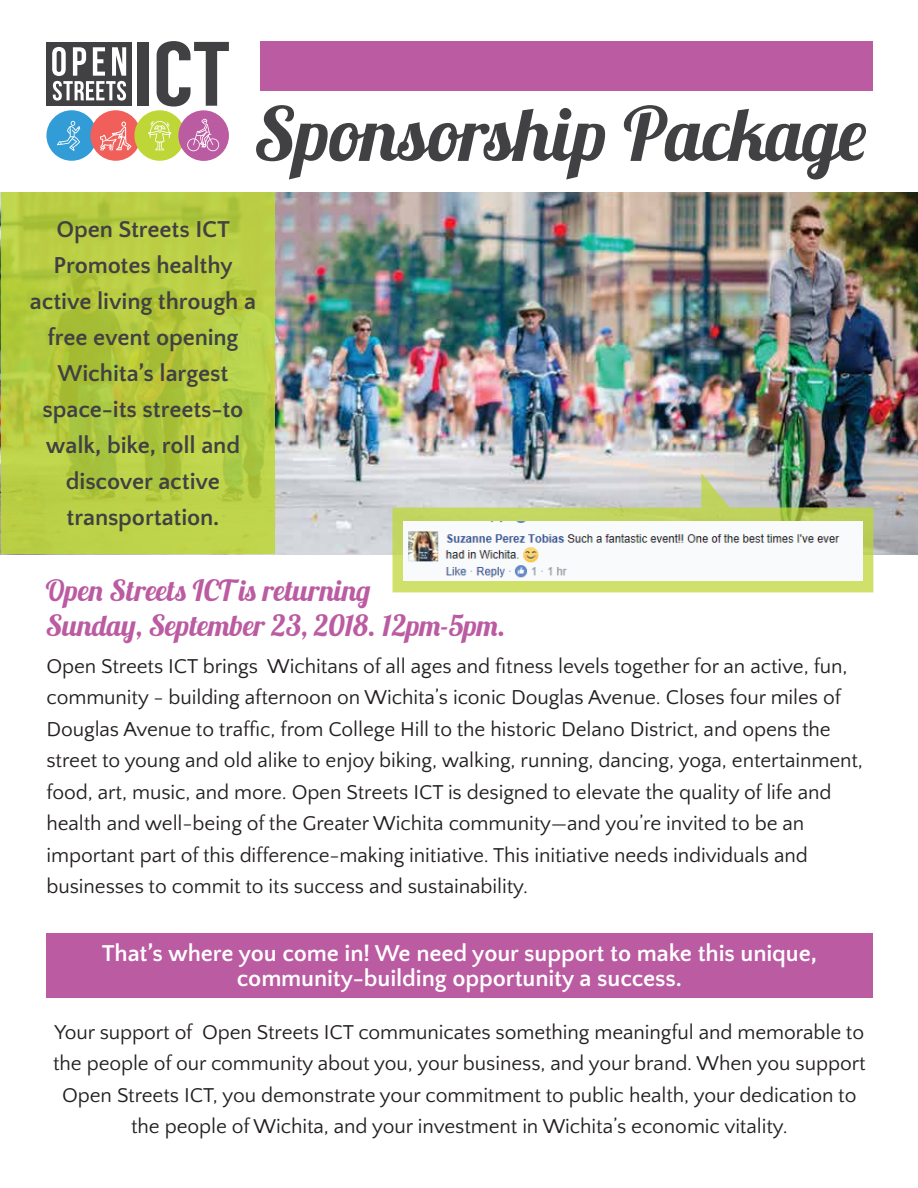
<style>
.page{position:relative;width:918px;height:1188px;background:#fff}
.page>*{position:absolute;margin:0;border:0;box-sizing:border-box;transform-origin:0 0}
.t1{font:74.4px "Lobster 1.3";color:#414042}
.t2{font:29.25px/35.1px "Lobster 1.3";color:#bb5ba2}
.t3{font:700 24px/36px "Quattrocento Sans";letter-spacing:-.005em;color:#414042;text-align:center}
.t4{font:700 24px/25.5px "Quattrocento Sans";letter-spacing:-.005em;color:#fff;text-align:center}
.t5{font:21px/31.5px "Quattrocento Sans";letter-spacing:-.005em;color:#231f20}
</style>
<div class="page">
<div style="left:46px;top:933px;width:827px;height:65px;background:#bb5ba2"></div>
<div style="left:46px;top:42px;width:86px;height:64px;background:#414042"></div>
<div style="left:137px;top:42px;width:12px;height:64px;background:#414042"></div>
<svg style="left:157px;top:41px;width:72px;height:66px"></svg>
<svg style="left:52px;top:47px;width:74px;height:54px"></svg>
<div style="left:46px;top:110px;width:51px;height:51px;background:#329cd7;border-radius:50%"></div>
<svg style="left:57px;top:121px;width:23px;height:30px"></svg>
<div style="left:90px;top:110px;width:51px;height:51px;background:#f15f5a;border-radius:50%"></div>
<svg style="left:100px;top:122px;width:31px;height:28px"></svg>
<div style="left:134px;top:110px;width:51px;height:51px;background:#bed736;border-radius:50%"></div>
<svg style="left:148px;top:121px;width:23px;height:29px"></svg>
<div style="left:178px;top:110px;width:51px;height:51px;background:#bb5ba2;border-radius:50%"></div>
<svg style="left:187px;top:119px;width:32px;height:32px"></svg>
<div style="left:260px;top:41px;width:612px;height:50px;background:#bb5ba2"></div>
<img style="left:274px;top:193px;width:644px;height:361px">
<svg style="left:393px;top:473px;width:480px;height:119px"></svg>
<img style="left:404px;top:522px;width:458px;height:58px">
<svg style="left:1px;top:193px;width:273px;height:361px;fill:#b9cd44"></svg>
<h1 class="t1" style="left:254px;top:87px;width:615px">Sponsorship Package</h1>
<p class="t3" style="left:30px;top:212px;width:228px">Open Streets ICT<br>Promotes healthy active living through a free event opening<br>Wichita’s largest space-its streets-to walk, bike, roll and discover active transportation.</p>
<h2 class="t2" style="left:46px;top:573px;width:461px">Open Streets ICT returning<br>Sunday, September 23, 2018. 12pm-5pm.</h2>
<p class="t5" style="left:46px;top:651px;width:818px">Open Streets ICT brings Wichitans of all ages and fitness levels together for an active, fun, community - building afternoon on Wichita’s iconic Douglas Avenue. Closes four miles of Douglas Avenue to traffic, from College Hill to the historic Delano District, and opens the street to young and old alike to enjoy biking, walking, running, dancing, yoga, entertainment, food, art, music, and more. Open Streets ICT is designed to elevate the quality of life and health and well-being of the Greater Wichita community—and you’re invited to be an important part of this difference-making initiative. This initiative needs individuals and businesses to commit to its success and sustainability.</p>
<p class="t4" style="left:102px;top:941px;width:717px">That’s where you come in! We need your support to make this unique, community-building opportunity a success.</p>
<p class="t5" style="left:53px;top:1017px;width:814px;text-align:center">Your support of Open Streets ICT communicates something meaningful and memorable to the people of our community about you, your business, and your brand. When you support Open Streets ICT, you demonstrate your commitment to public health, your dedication to the people of Wichita, and your investment in Wichita’s economic vitality.</p>
</div>
